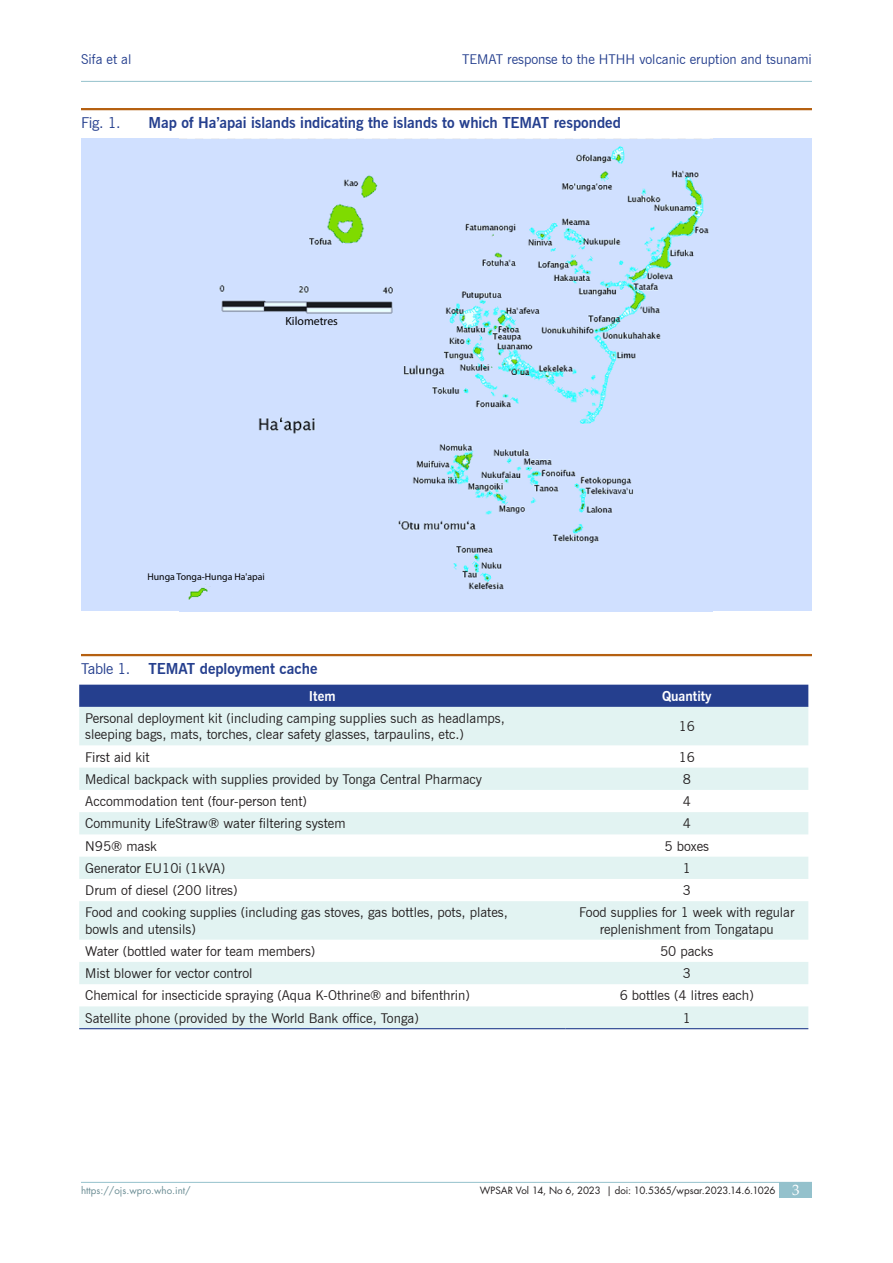
<style>
.page{position:relative;width:893px;height:1263px;background:#fff}
.page>*{position:absolute;margin:0;border:0;box-sizing:border-box;transform-origin:0 0}
.Figure_Head{font:700 15px "News Gothic BT";letter-spacing:-.005em;color:#253f8e}
.Figure_Head-2{font:15px "News Gothic BT";color:#253f8e}
.t1{font:13.5px/16.2px "News Gothic BT";color:#231f20}
.t2{font:13.5px "News Gothic BT";color:#253f8e}
.t3{font:700 13.5px "News Gothic BT";color:#fff}
.t4{font:11.85px "Myriad Pro";color:#000}
.t5{font:9.9px "Myriad Pro";color:#000}
.t6{font:9.75px "Futura LT";letter-spacing:-.005em;color:#231f20}
.t7{font:9.75px "Futura LT";color:#6b8d94}
.s1{font-weight:400}
.s2{font-family:"Palatino Linotype";font-size:15px;color:#fff}
</style>
<div class="page">
<hr style="left:81px;top:1182px;width:731px;height:1px;background:#94c1cc">
<div style="left:780px;top:1182px;width:32px;height:15px;background:#94c1cc"></div>
<hr style="left:81px;top:81px;width:731px;height:1px;background:#94c1cc">
<hr style="left:81px;top:108px;width:731px;height:2px;background:#b56011">
<hr style="left:81px;top:654px;width:731px;height:2px;background:#b56011">
<div style="left:79px;top:685px;width:729px;height:22px;background:#253f8e"></div>
<svg style="left:79px;top:707px;width:729px;height:321px;fill:#e2f3f2"></svg>
<hr style="left:79px;top:1028px;width:486px;height:1px;background:#253f8e">
<hr style="left:565px;top:1028px;width:243px;height:1px;background:#253f8e">
<div style="left:81px;top:139px;width:731px;height:472px;background:#d0e0ff"></div>
<img style="left:188px;top:146px;width:521px;height:454px">
<div style="left:262px;top:314px;width:65px;height:14px;background:#d0e0ff"></div>
<svg style="left:190px;top:572px;width:90px;height:27px"></svg>
<p class="t2" style="left:81px;top:51px;width:52px">Sifa et al</p>
<p class="t2" style="left:462px;top:51px;width:351px">TEMAT response to the HTHH volcanic eruption and tsunami</p>
<p class="Figure_Head-2" style="left:81px;top:114px;width:41px">Fig. 1.</p>
<p class="Figure_Head" style="left:148px;top:114px;width:474px">Map of Ha’apai islands indicating the islands to which TEMAT responded</p>
<p class="t4" style="left:285px;top:313px;width:54px">Kilometres</p>
<p class="t5" style="left:147px;top:570px;width:119px">Hunga Tonga-Hunga Ha'apai</p>
<p class="Figure_Head" style="left:81px;top:659px;width:238px"><span class="s1">Table 1.</span> TEMAT deployment cache</p>
<p class="t3" style="left:309px;top:688px;width:28px">Item</p>
<p class="t3" style="left:662px;top:688px;width:51px">Quantity</p>
<p class="t1" style="left:85px;top:710px;width:421px">Personal deployment kit (including camping supplies such as headlamps, sleeping bags, mats, torches, clear safety glasses, tarpaulins, etc.)</p>
<p class="t1" style="left:679px;top:718px;width:18px">16</p>
<p class="t1" style="left:85px;top:749px;width:66px">First aid kit</p>
<p class="t1" style="left:679px;top:749px;width:18px">16</p>
<p class="t1" style="left:85px;top:771px;width:398px">Medical backpack with supplies provided by Tonga Central Pharmacy</p>
<p class="t1" style="left:683px;top:771px;width:10px">8</p>
<p class="t1" style="left:85px;top:793px;width:223px">Accommodation tent (four-person tent)</p>
<p class="t1" style="left:683px;top:793px;width:10px">4</p>
<p class="t1" style="left:85px;top:815px;width:262px">Community LifeStraw® water filtering system</p>
<p class="t1" style="left:683px;top:815px;width:10px">4</p>
<p class="t1" style="left:85px;top:838px;width:73px">N95® mask</p>
<p class="t1" style="left:665px;top:838px;width:46px">5 boxes</p>
<p class="t1" style="left:85px;top:860px;width:141px">Generator EU10i (1kVA)</p>
<p class="t1" style="left:683px;top:860px;width:10px">1</p>
<p class="t1" style="left:85px;top:882px;width:154px">Drum of diesel (200 litres)</p>
<p class="t1" style="left:683px;top:882px;width:10px">3</p>
<p class="t1" style="left:85px;top:904px;width:424px">Food and cooking supplies (including gas stoves, gas bottles, pots, plates, bowls and utensils)</p>
<p class="t1" style="left:579px;top:904px;width:217px;text-align:center">Food supplies for 1 week with regular replenishment from Tongatapu</p>
<p class="t1" style="left:85px;top:943px;width:232px">Water (bottled water for team members)</p>
<p class="t1" style="left:660px;top:943px;width:55px">50 packs</p>
<p class="t1" style="left:85px;top:965px;width:169px">Mist blower for vector control</p>
<p class="t1" style="left:683px;top:965px;width:10px">3</p>
<p class="t1" style="left:85px;top:987px;width:386px">Chemical for insecticide spraying (Aqua K-Othrine® and bifenthrin)</p>
<p class="t1" style="left:620px;top:987px;width:136px">6 bottles (4 litres each)</p>
<p class="t1" style="left:85px;top:1010px;width:335px">Satellite phone (provided by the World Bank office, Tonga)</p>
<p class="t1" style="left:683px;top:1010px;width:10px">1</p>
<p class="t7" style="left:81px;top:1184px;width:111px">https://ojs.wpro.who.int/</p>
<p class="t6" style="left:480px;top:1184px;width:321px">WPSAR Vol 14, No 6, 2023 | doi: 10.5365/wpsar.2023.14.6.1026 <span class="s2">3</span></p>
</div>
